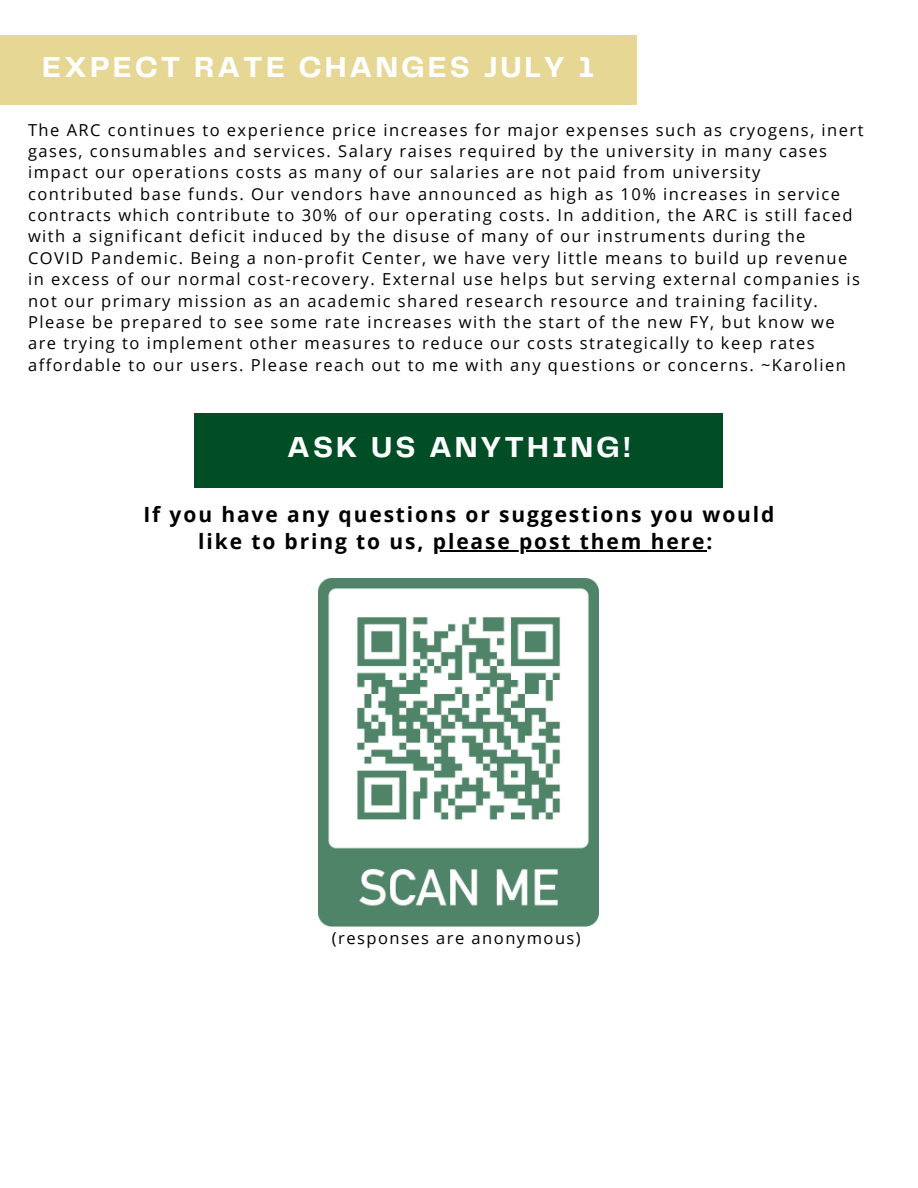
<style>
.page{position:relative;width:918px;height:1188px;background:#fff}
.page>*{position:absolute;margin:0;border:0;box-sizing:border-box;transform-origin:0 0}
.t1{font:700 30px "Telegraf";letter-spacing:.1em;color:#fff}
.t2{font:700 21px/27px "Open Sans";letter-spacing:.09em;color:#000;text-align:center}
.t3{font:16.5px/21.3px "Open Sans";letter-spacing:.09em;color:#000}
</style>
<div class="page">
<div style="left:0;top:35px;width:636px;height:70px;background:#e6d794"></div>
<div style="left:195px;top:413px;width:528px;height:74px;background:#014d25"></div>
<hr style="left:433px;top:550px;width:273px;height:2px;background:#000">
<img style="left:319px;top:578px;width:280px;height:349px">
<p class="t1" style="left:42px;top:54px;width:553px">EXPECT RATE CHANGES JULY 1</p>
<p class="t3" style="left:28px;top:118px;width:837px">The ARC continues to experience price increases for major expenses such as cryogens, inert gases, consumables and services. Salary raises required by the university in many cases impact our operations costs as many of our salaries are not paid from university contributed base funds. Our vendors have announced as high as 10% increases in service contracts which contribute to 30% of our operating costs. In addition, the ARC is still faced with a significant deficit induced by the disuse of many of our instruments during the COVID Pandemic. Being a non-profit Center, we have very little means to build up revenue in excess of our normal cost-recovery. External use helps but serving external companies is not our primary mission as an academic shared research resource and training facility.<br>Please be prepared to see some rate increases with the start of the new FY, but know we are trying to implement other measures to reduce our costs strategically to keep rates affordable to our users. Please reach out to me with any questions or concerns. ~Karolien</p>
<p class="t1" style="left:287px;top:434px;width:345px">ASK US ANYTHING!</p>
<p class="t2" style="left:143px;top:501px;width:633px">If you have any questions or suggestions you would like to bring to us, please post them here:</p>
<p class="t3" style="left:332px;top:927px;width:251px">(responses are anonymous)</p>
</div>
